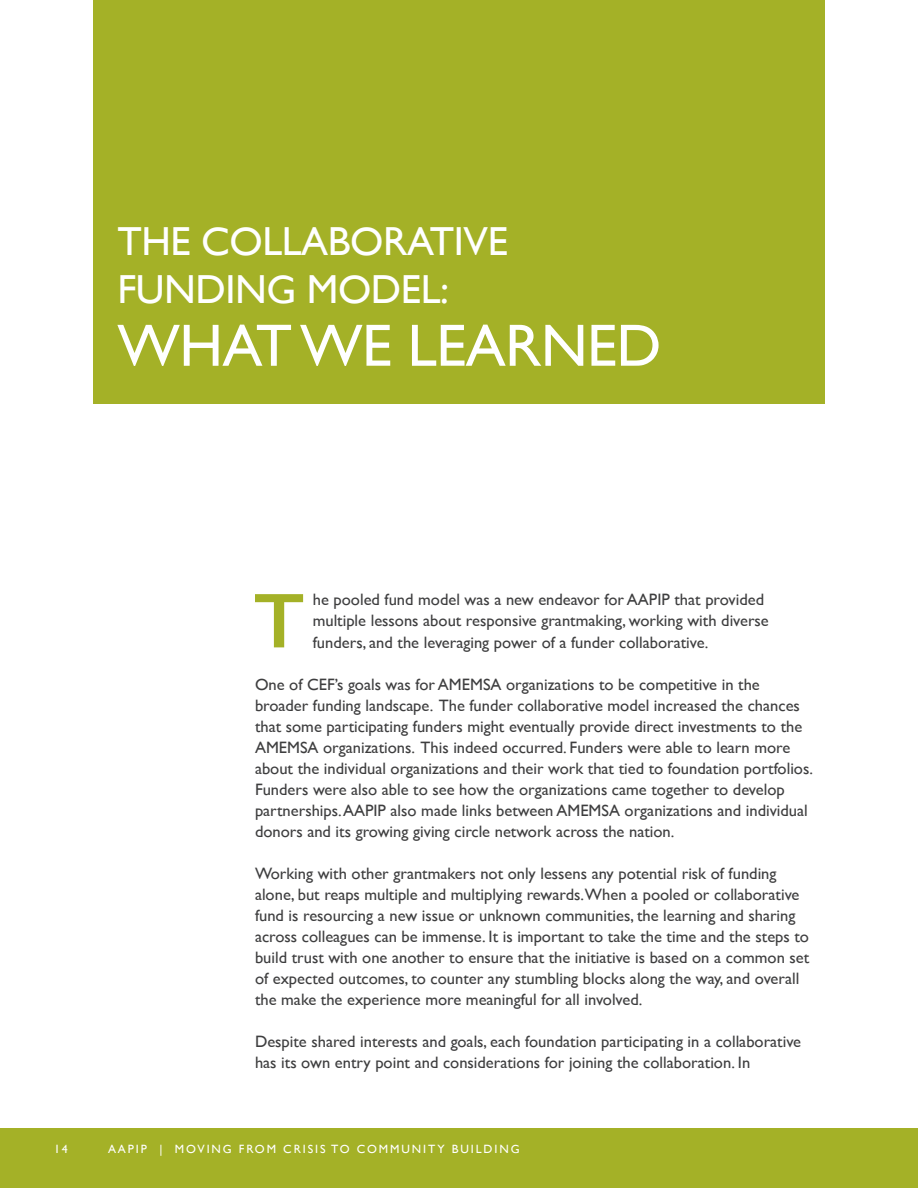
<style>
.page{position:relative;width:918px;height:1188px;background:#fff}
.page>*{position:absolute;margin:0;border:0;box-sizing:border-box;transform-origin:0 0}
.t1{font:600 78px "Gill Sans";color:#a4b127}
.t2{font:60px "Gill Sans";letter-spacing:-.01em;color:#fff}
.t3{font:40.5px/48px "Gill Sans";letter-spacing:-.01em;color:#fff}
.Paragraph_Style_1{font:16.5px/21px "Gill Sans";color:#3e3e3f}
.t4{font:12px "Gill Sans";letter-spacing:.16em;color:#fff}
</style>
<div class="page">
<div style="left:0;top:1129px;width:918px;height:59px;background:#a4b127"></div>
<div style="left:93px;top:0;width:732px;height:403px;background:#a4b127"></div>
<p class="t3" style="left:117px;top:217px;width:392px">THE COLLABORATIVE<br>FUNDING MODEL:</p>
<p class="t2" style="left:117px;top:310px;width:546px">WHAT WE LEARNED</p>
<p class="t1" style="left:253px;top:574px;width:53px">T</p>
<p class="Paragraph_Style_1" style="left:313px;top:589px;width:458px">he pooled fund model was a new endeavor for AAPIP that provided multiple lessons about responsive grantmaking, working with diverse funders, and the leveraging power of a funder collaborative.</p>
<p class="Paragraph_Style_1" style="left:255px;top:674px;width:560px">One of CEF’s goals was for AMEMSA organizations to be competitive in the broader funding landscape. The funder collaborative model increased the chances that some participating funders might eventually provide direct investments to the AMEMSA organizations. This indeed occurred. Funders were able to learn more about the individual organizations and their work that tied to foundation portfolios.<br>Funders were also able to see how the organizations came together to develop partnerships. AAPIP also made links between AMEMSA organizations and individual donors and its growing giving circle network across the nation.</p>
<p class="Paragraph_Style_1" style="left:255px;top:863px;width:556px">Working with other grantmakers not only lessens any potential risk of funding alone, but reaps multiple and multiplying rewards.When a pooled or collaborative fund is resourcing a new issue or unknown communities, the learning and sharing across colleagues can be immense. It is important to take the time and the steps to build trust with one another to ensure that the initiative is based on a common set of expected outcomes, to counter any stumbling blocks along the way, and overall the make the experience more meaningful for all involved.</p>
<p class="Paragraph_Style_1" style="left:255px;top:1031px;width:548px">Despite shared interests and goals, each foundation participating in a collaborative has its own entry point and considerations for joining the collaboration. In</p>
<p class="t4" style="left:54px;top:1142px;width:15px">14</p>
<p class="t4" style="left:108px;top:1142px;width:413px">AAPIP | MOVING FROM CRISIS TO COMMUNITY BUILDING</p>
</div>
